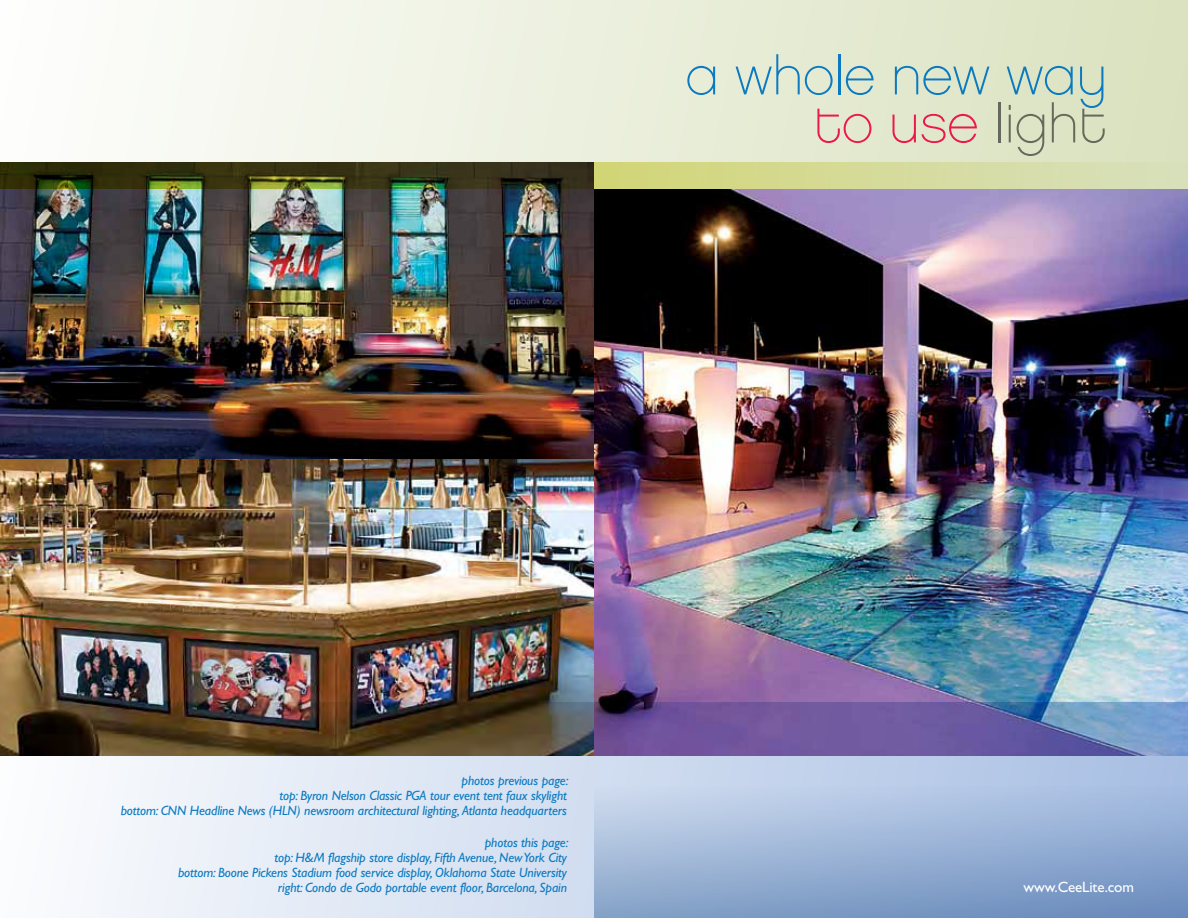
<style>
.page{position:relative;width:1188px;height:918px;background:#fff}
.page>*{position:absolute;margin:0;border:0;box-sizing:border-box;transform-origin:0 0}
.t1{font:54px/48px "Chalet Paris Nineteen Eighty";color:#0b7ac0;text-align:right}
.t2{font:15px "Gill Sans";letter-spacing:-.01em;color:#fff}
.t3{font:italic 13.5px/15px "Gill Sans";letter-spacing:-.01em;color:#0b7ac0;text-align:right}
.s1{color:#ed174b}
.s2{color:#65695b}
</style>
<div class="page">
<div style="left:0;top:0;width:1188px;height:189px;background:linear-gradient(to right,#fefefd,#dae1be)"></div>
<img style="left:594px;top:189px;width:594px;height:513px">
<img style="left:0;top:189px;width:594px;height:513px">
<svg style="left:0;top:162px;width:1188px;height:27px;background:#868a57"></svg>
<svg style="left:0;top:702px;width:1188px;height:216px;background:#a9b1c7"></svg>
<h1 class="t1" style="left:686px;top:52px;width:423px">a whole new way <span class="s1">to use</span> <span class="s2">light</span></h1>
<p class="t3" style="left:121px;top:773px;width:449px">photos previous page:<br>top: Byron Nelson Classic PGA tour event tent faux skylight<br>bottom: CNN Headline News (HLN) newsroom architectural lighting, Atlanta headquarters</p>
<p class="t3" style="left:178px;top:835px;width:392px">photos this page:<br>top: H&amp;M flagship store display, Fifth Avenue, New York City<br>bottom: Boone Pickens Stadium food service display, Oklahoma State University right: Condo de Godo portable event floor, Barcelona, Spain</p>
<p class="t2" style="left:1024px;top:878px;width:112px">www.CeeLite.com</p>
</div>
